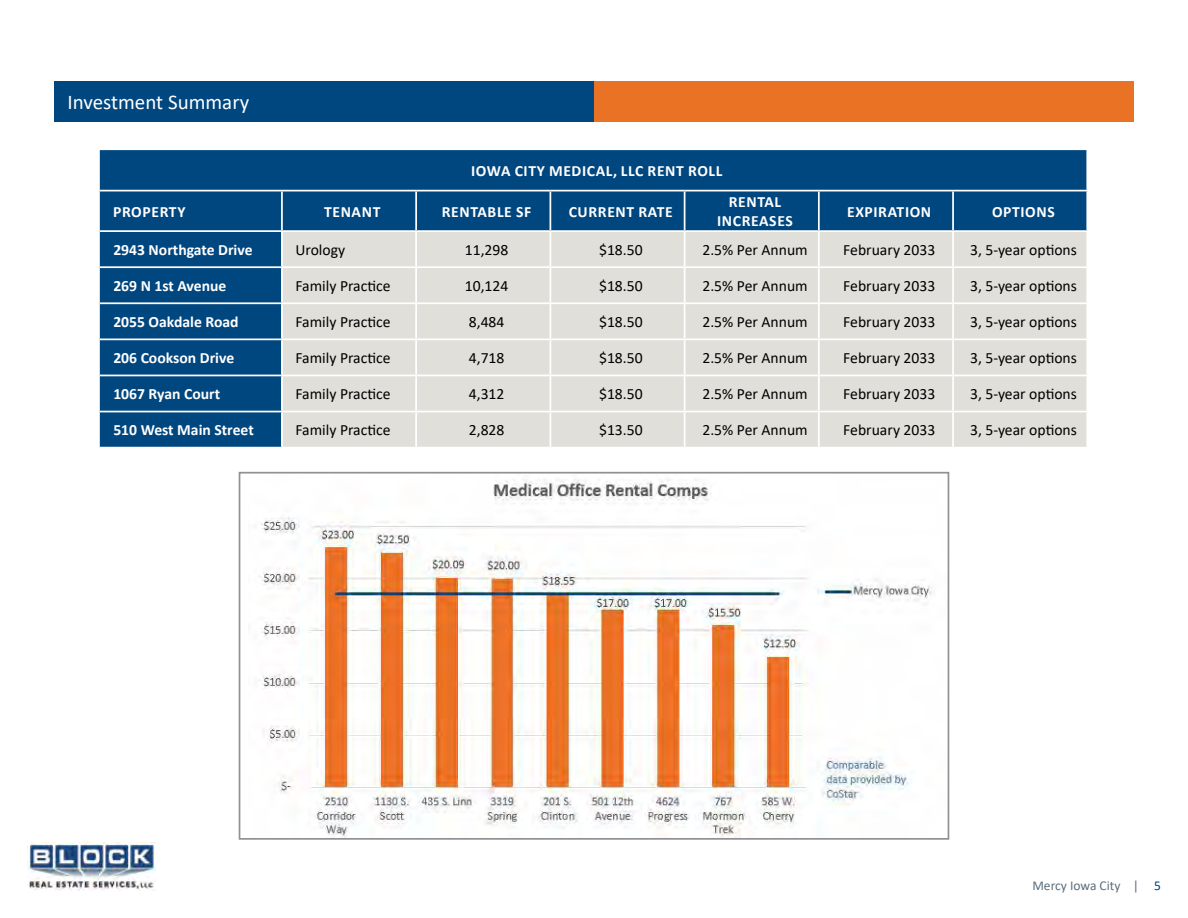
<style>
.page{position:relative;width:1188px;height:918px;background:#fff}
.page>*{position:absolute;margin:0;border:0;box-sizing:border-box;transform-origin:0 0}
.t1{font:21px "Calibri";color:#fff}
.t2{font:15.6px "Calibri";color:#000}
.t3{font:700 15.6px "Calibri";color:#fff}
.t4{font:700 15.6px/18.8px "Calibri";letter-spacing:.04em;color:#fff;text-align:center}
.t5{font:13.5px "Calibri";color:#5c6f7c}
.s1{color:#00467f}
</style>
<div class="page">
<img style="left:27px;top:842px;width:129px;height:49px">
<div style="left:100px;top:150px;width:986px;height:297px;background:#00467f"></div>
<div style="left:283px;top:232px;width:803px;height:215px;background:#e1dfd9"></div>
<hr style="left:100px;top:190px;width:182px;height:1px;background:#fff">
<hr style="left:282px;top:190px;width:134px;height:1px;background:#fff">
<hr style="left:416px;top:190px;width:134px;height:1px;background:#fff">
<hr style="left:550px;top:190px;width:135px;height:1px;background:#fff">
<hr style="left:685px;top:190px;width:134px;height:1px;background:#fff">
<hr style="left:819px;top:190px;width:134px;height:1px;background:#fff">
<hr style="left:953px;top:190px;width:135px;height:1px;background:#fff">
<hr style="left:281px;top:191px;width:2px;height:39px;background:#fff">
<hr style="left:100px;top:230px;width:182px;height:2px;background:#fff">
<hr style="left:415px;top:191px;width:2px;height:39px;background:#fff">
<hr style="left:282px;top:230px;width:134px;height:2px;background:#fff">
<hr style="left:550px;top:191px;width:1px;height:39px;background:#fff">
<hr style="left:416px;top:230px;width:134px;height:2px;background:#fff">
<hr style="left:684px;top:191px;width:1px;height:39px;background:#fff">
<hr style="left:550px;top:230px;width:135px;height:2px;background:#fff">
<hr style="left:818px;top:191px;width:2px;height:39px;background:#fff">
<hr style="left:685px;top:230px;width:134px;height:2px;background:#fff">
<hr style="left:952px;top:191px;width:2px;height:39px;background:#fff">
<hr style="left:819px;top:230px;width:134px;height:2px;background:#fff">
<hr style="left:953px;top:230px;width:135px;height:2px;background:#fff">
<hr style="left:281px;top:232px;width:2px;height:34px;background:#fff">
<hr style="left:100px;top:266px;width:182px;height:2px;background:#fff">
<hr style="left:415px;top:232px;width:2px;height:34px;background:#fff">
<hr style="left:282px;top:266px;width:134px;height:2px;background:#fff">
<hr style="left:550px;top:232px;width:1px;height:34px;background:#fff">
<hr style="left:416px;top:266px;width:134px;height:2px;background:#fff">
<hr style="left:684px;top:232px;width:1px;height:34px;background:#fff">
<hr style="left:550px;top:266px;width:135px;height:2px;background:#fff">
<hr style="left:818px;top:232px;width:2px;height:34px;background:#fff">
<hr style="left:685px;top:266px;width:134px;height:2px;background:#fff">
<hr style="left:952px;top:232px;width:2px;height:34px;background:#fff">
<hr style="left:819px;top:266px;width:134px;height:2px;background:#fff">
<hr style="left:953px;top:266px;width:135px;height:2px;background:#fff">
<hr style="left:281px;top:268px;width:2px;height:34px;background:#fff">
<hr style="left:100px;top:302px;width:182px;height:2px;background:#fff">
<hr style="left:415px;top:268px;width:2px;height:34px;background:#fff">
<hr style="left:282px;top:302px;width:134px;height:2px;background:#fff">
<hr style="left:550px;top:268px;width:1px;height:34px;background:#fff">
<hr style="left:416px;top:302px;width:134px;height:2px;background:#fff">
<hr style="left:684px;top:268px;width:1px;height:34px;background:#fff">
<hr style="left:550px;top:302px;width:135px;height:2px;background:#fff">
<hr style="left:818px;top:268px;width:2px;height:34px;background:#fff">
<hr style="left:685px;top:302px;width:134px;height:2px;background:#fff">
<hr style="left:952px;top:268px;width:2px;height:34px;background:#fff">
<hr style="left:819px;top:302px;width:134px;height:2px;background:#fff">
<hr style="left:953px;top:302px;width:135px;height:2px;background:#fff">
<hr style="left:281px;top:304px;width:2px;height:35px;background:#fff">
<hr style="left:100px;top:339px;width:182px;height:1px;background:#fff">
<hr style="left:415px;top:304px;width:2px;height:35px;background:#fff">
<hr style="left:282px;top:339px;width:134px;height:1px;background:#fff">
<hr style="left:550px;top:304px;width:1px;height:35px;background:#fff">
<hr style="left:416px;top:339px;width:134px;height:1px;background:#fff">
<hr style="left:684px;top:304px;width:1px;height:35px;background:#fff">
<hr style="left:550px;top:339px;width:135px;height:1px;background:#fff">
<hr style="left:818px;top:304px;width:2px;height:35px;background:#fff">
<hr style="left:685px;top:339px;width:134px;height:1px;background:#fff">
<hr style="left:952px;top:304px;width:2px;height:35px;background:#fff">
<hr style="left:819px;top:339px;width:134px;height:1px;background:#fff">
<hr style="left:953px;top:339px;width:135px;height:1px;background:#fff">
<hr style="left:281px;top:340px;width:2px;height:35px;background:#fff">
<hr style="left:100px;top:375px;width:182px;height:1px;background:#fff">
<hr style="left:415px;top:340px;width:2px;height:35px;background:#fff">
<hr style="left:282px;top:375px;width:134px;height:1px;background:#fff">
<hr style="left:550px;top:340px;width:1px;height:35px;background:#fff">
<hr style="left:416px;top:375px;width:134px;height:1px;background:#fff">
<hr style="left:684px;top:340px;width:1px;height:35px;background:#fff">
<hr style="left:550px;top:375px;width:135px;height:1px;background:#fff">
<hr style="left:818px;top:340px;width:2px;height:35px;background:#fff">
<hr style="left:685px;top:375px;width:134px;height:1px;background:#fff">
<hr style="left:952px;top:340px;width:2px;height:35px;background:#fff">
<hr style="left:819px;top:375px;width:134px;height:1px;background:#fff">
<hr style="left:953px;top:375px;width:135px;height:1px;background:#fff">
<hr style="left:281px;top:376px;width:2px;height:35px;background:#fff">
<hr style="left:100px;top:411px;width:182px;height:1px;background:#fff">
<hr style="left:415px;top:376px;width:2px;height:35px;background:#fff">
<hr style="left:282px;top:411px;width:134px;height:1px;background:#fff">
<hr style="left:550px;top:376px;width:1px;height:35px;background:#fff">
<hr style="left:416px;top:411px;width:134px;height:1px;background:#fff">
<hr style="left:684px;top:376px;width:1px;height:35px;background:#fff">
<hr style="left:550px;top:411px;width:135px;height:1px;background:#fff">
<hr style="left:818px;top:376px;width:2px;height:35px;background:#fff">
<hr style="left:685px;top:411px;width:134px;height:1px;background:#fff">
<hr style="left:952px;top:376px;width:2px;height:35px;background:#fff">
<hr style="left:819px;top:411px;width:134px;height:1px;background:#fff">
<hr style="left:953px;top:411px;width:135px;height:1px;background:#fff">
<hr style="left:281px;top:412px;width:2px;height:35px;background:#fff">
<hr style="left:415px;top:412px;width:2px;height:35px;background:#fff">
<hr style="left:550px;top:412px;width:1px;height:35px;background:#fff">
<hr style="left:684px;top:412px;width:1px;height:35px;background:#fff">
<hr style="left:818px;top:412px;width:2px;height:35px;background:#fff">
<hr style="left:952px;top:412px;width:2px;height:35px;background:#fff">
<div style="left:54px;top:81px;width:540px;height:41px;background:#00467f"></div>
<div style="left:594px;top:81px;width:540px;height:41px;background:#ea7225"></div>
<img style="left:259px;top:479px;width:673px;height:358px">
<div style="left:239px;top:472px;width:710px;height:368px;border:2px solid #919195"></div>
<h1 class="t1" style="left:68px;top:88px;width:183px">Investment Summary</h1>
<p class="t4" style="left:471px;top:161px;width:253px">IOWA CITY MEDICAL, LLC RENT ROLL</p>
<p class="t4" style="left:113px;top:202px;width:74px">PROPERTY</p>
<p class="t3" style="left:324px;top:201px;width:58px">TENANT</p>
<p class="t4" style="left:442px;top:202px;width:91px">RENTABLE SF</p>
<p class="t4" style="left:569px;top:202px;width:105px">CURRENT RATE</p>
<p class="t4" style="left:717px;top:193px;width:77px">RENTAL<br>INCREASES</p>
<p class="t4" style="left:847px;top:202px;width:86px">EXPIRATION</p>
<p class="t4" style="left:992px;top:202px;width:64px">OPTIONS</p>
<p class="t3" style="left:113px;top:239px;width:141px">2943 Northgate Drive</p>
<p class="t2" style="left:295px;top:239px;width:51px">Urology</p>
<p class="t2" style="left:465px;top:239px;width:45px">11,298</p>
<p class="t2" style="left:599px;top:239px;width:45px">$18.50</p>
<p class="t2" style="left:702px;top:239px;width:107px">2.5% Per Annum</p>
<p class="t2" style="left:843px;top:239px;width:94px">February 2033</p>
<p class="t2" style="left:970px;top:239px;width:108px">3, 5-year options</p>
<p class="t3" style="left:113px;top:275px;width:115px">269 N 1st Avenue</p>
<p class="t2" style="left:295px;top:275px;width:97px">Family Practice</p>
<p class="t2" style="left:465px;top:275px;width:45px">10,124</p>
<p class="t2" style="left:599px;top:275px;width:45px">$18.50</p>
<p class="t2" style="left:702px;top:275px;width:107px">2.5% Per Annum</p>
<p class="t2" style="left:843px;top:275px;width:94px">February 2033</p>
<p class="t2" style="left:970px;top:275px;width:108px">3, 5-year options</p>
<p class="t3" style="left:113px;top:311px;width:127px">2055 Oakdale Road</p>
<p class="t2" style="left:295px;top:311px;width:97px">Family Practice</p>
<p class="t2" style="left:469px;top:311px;width:37px">8,484</p>
<p class="t2" style="left:599px;top:311px;width:45px">$18.50</p>
<p class="t2" style="left:702px;top:311px;width:107px">2.5% Per Annum</p>
<p class="t2" style="left:843px;top:311px;width:94px">February 2033</p>
<p class="t2" style="left:970px;top:311px;width:108px">3, 5-year options</p>
<p class="t3" style="left:113px;top:347px;width:122px">206 Cookson Drive</p>
<p class="t2" style="left:295px;top:347px;width:97px">Family Practice</p>
<p class="t2" style="left:469px;top:347px;width:37px">4,718</p>
<p class="t2" style="left:599px;top:347px;width:45px">$18.50</p>
<p class="t2" style="left:702px;top:347px;width:107px">2.5% Per Annum</p>
<p class="t2" style="left:843px;top:347px;width:94px">February 2033</p>
<p class="t2" style="left:970px;top:347px;width:108px">3, 5-year options</p>
<p class="t3" style="left:113px;top:383px;width:108px">1067 Ryan Court</p>
<p class="t2" style="left:295px;top:383px;width:97px">Family Practice</p>
<p class="t2" style="left:469px;top:383px;width:37px">4,312</p>
<p class="t2" style="left:599px;top:383px;width:45px">$18.50</p>
<p class="t2" style="left:702px;top:383px;width:107px">2.5% Per Annum</p>
<p class="t2" style="left:843px;top:383px;width:94px">February 2033</p>
<p class="t2" style="left:970px;top:383px;width:108px">3, 5-year options</p>
<p class="t3" style="left:113px;top:419px;width:142px">510 West Main Street</p>
<p class="t2" style="left:295px;top:419px;width:97px">Family Practice</p>
<p class="t2" style="left:469px;top:419px;width:37px">2,828</p>
<p class="t2" style="left:599px;top:419px;width:45px">$13.50</p>
<p class="t2" style="left:702px;top:419px;width:107px">2.5% Per Annum</p>
<p class="t2" style="left:843px;top:419px;width:94px">February 2033</p>
<p class="t2" style="left:970px;top:419px;width:108px">3, 5-year options</p>
<p class="t5" style="left:1032px;top:876px;width:130px">Mercy Iowa City | <span class="s1">5</span></p>
</div>
